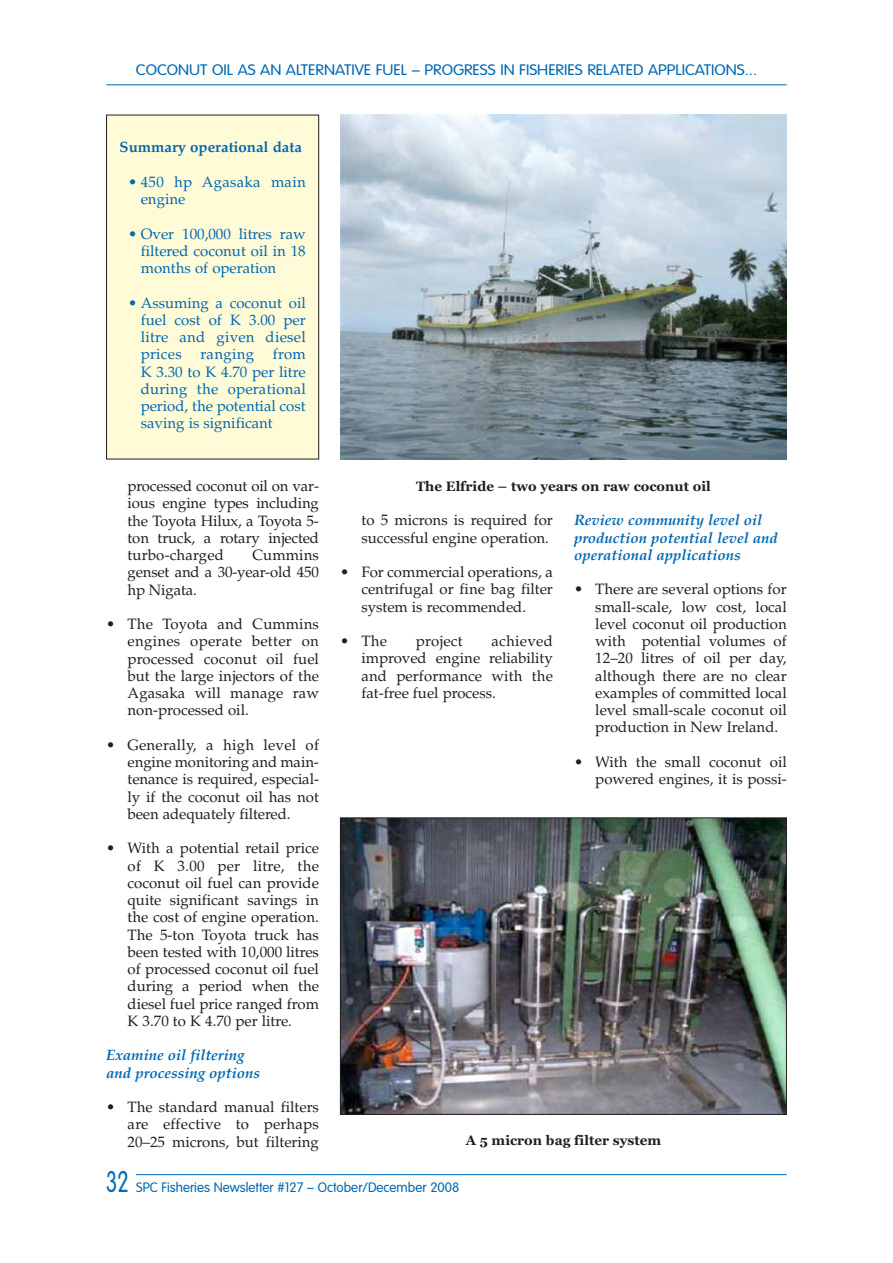
<style>
.page{position:relative;width:893px;height:1263px;background:#fff}
.page>*{position:absolute;margin:0;border:0;box-sizing:border-box;transform-origin:0 0}
.t1{font:15px/17.2px "Palatino";color:#231f20;text-align:justify}
.t2{font:15px/17.2px "Palatino";color:#0168b3;text-align:justify}
.t3{font:italic 700 15px/17.2px "Palatino";color:#0168b3}
.t4{font:300 15px "VAG Rounded";color:#0168b3;scale:1.1 1}
.t5{font:15px/17.2px "Palatino";letter-spacing:.02em;color:#0168b3}
.t6{font:700 15px "Palatino";color:#0168b3}
.t7{font:15px "Palatino";letter-spacing:.02em;color:#231f20}
.t8{font:700 13.5px "Georgia";color:#231f20}
.t9{font:300 13.5px "VAG Rounded";color:#0168b3}
.s1{font-size:29.4px}
</style>
<div class="page">
<hr style="left:106px;top:1174px;width:681px;height:1px;background:#0168b3">
<div style="left:106px;top:1162px;width:30px;height:44px;background:#fff"></div>
<hr style="left:106px;top:84px;width:681px;height:1px;background:#0168b3">
<div style="left:107px;top:115px;width:212px;height:344px;background:#fffbd6"></div>
<div style="left:106px;top:115px;width:213px;height:344px;border:1px solid #231f20"></div>
<img style="left:340px;top:115px;width:447px;height:344px">
<img style="left:342px;top:819px;width:443px;height:293px">
<div style="left:340px;top:817px;width:447px;height:297px;border:1px solid #231f20"></div>
<p class="t4" style="left:136px;top:64px;width:566px">COCONUT OIL AS AN ALTERNATIVE FUEL – PROGRESS IN FISHERIES RELATED APPLICATIONS...</p>
<p class="t6" style="left:120px;top:138px;width:184px">Summary operational data</p>
<p class="t5" style="left:141px;top:173px;width:166px;text-indent:-13px">• 450 hp Agasaka main engine</p>
<p class="t2" style="left:141px;top:225px;width:166px;text-indent:-13px">• Over 100,000 litres raw filtered coconut oil in 18 months of operation</p>
<p class="t2" style="left:141px;top:294px;width:166px;text-indent:-13px">• Assuming a coconut oil fuel cost of K 3.00 per litre and given diesel prices ranging from K 3.30 to K 4.70 per litre during the operational period, the potential cost saving is significant</p>
<p class="t1" style="left:128px;top:477px;width:193px">processed coconut oil on var&shy;ious engine types including the Toyota Hilux, a Toyota 5- ton truck, a rotary injected turbo-charged</p>
<p class="t1" style="left:128px;top:546px;width:193px;text-indent:125px">Cummins genset and a 30-year-old 450 hp Nigata.</p>
<p class="t1" style="left:128px;top:615px;width:193px;text-indent:-21px">• The Toyota and Cummins engines operate better on processed coconut oil fuel but the large injectors of the Agasaka will manage raw non-processed oil.</p>
<p class="t1" style="left:128px;top:736px;width:193px;text-indent:-21px">• Generally, a high level of engine monitoring and main&shy;tenance is required, especial&shy;ly if the coconut oil has not been adequately filtered.</p>
<p class="t1" style="left:128px;top:839px;width:193px;text-indent:-21px">• With a potential retail price of K 3.00 per litre, the coconut oil fuel can provide quite significant savings in the cost of engine operation.<br>The 5-ton Toyota truck has been tested with 10,000 litres of processed coconut oil fuel during a period when the diesel fuel price ranged from K 3.70 to K 4.70 per litre.</p>
<p class="t3" style="left:106px;top:1046px;width:155px">Examine oil filtering and processing options</p>
<p class="t1" style="left:128px;top:1098px;width:193px;text-indent:-21px">• The standard manual filters are effective to perhaps 20–25 microns, but filtering</p>
<p class="t8" style="left:416px;top:478px;width:296px">The Elfride – two years on raw coconut oil</p>
<p class="t1" style="left:361px;top:512px;width:193px">to 5 microns is required for successful engine operation.</p>
<p class="t1" style="left:361px;top:563px;width:193px;text-indent:-21px">• For commercial operations, a centrifugal or fine bag filter system is recommended.</p>
<p class="t1" style="left:340px;top:632px;width:48px">• The</p>
<p class="t7" style="left:416px;top:632px;width:48px">project</p>
<p class="t1" style="left:361px;top:632px;width:193px;text-indent:130px">achieved improved engine reliability and performance with the fat-free fuel process.</p>
<p class="t3" style="left:574px;top:512px;width:205px">Review community level oil production potential level and operational applications</p>
<p class="t1" style="left:595px;top:581px;width:193px;text-indent:-21px">• There are several options for small-scale, low cost, local level coconut oil production with potential volumes of 12–20 litres of oil per day, although there are no clear examples of committed local level small-scale coconut oil production in New Ireland.</p>
<p class="t1" style="left:574px;top:753px;width:214px;text-align:right">• With the small coconut oil powered engines, it is possi-</p>
<p class="t8" style="left:466px;top:1133px;width:197px">A 5 micron bag filter system</p>
<p class="t9" style="left:106px;top:1181px;width:354px"><span class="s1">32</span> SPC Fisheries Newsletter #127 – October/December 2008</p>
</div>
